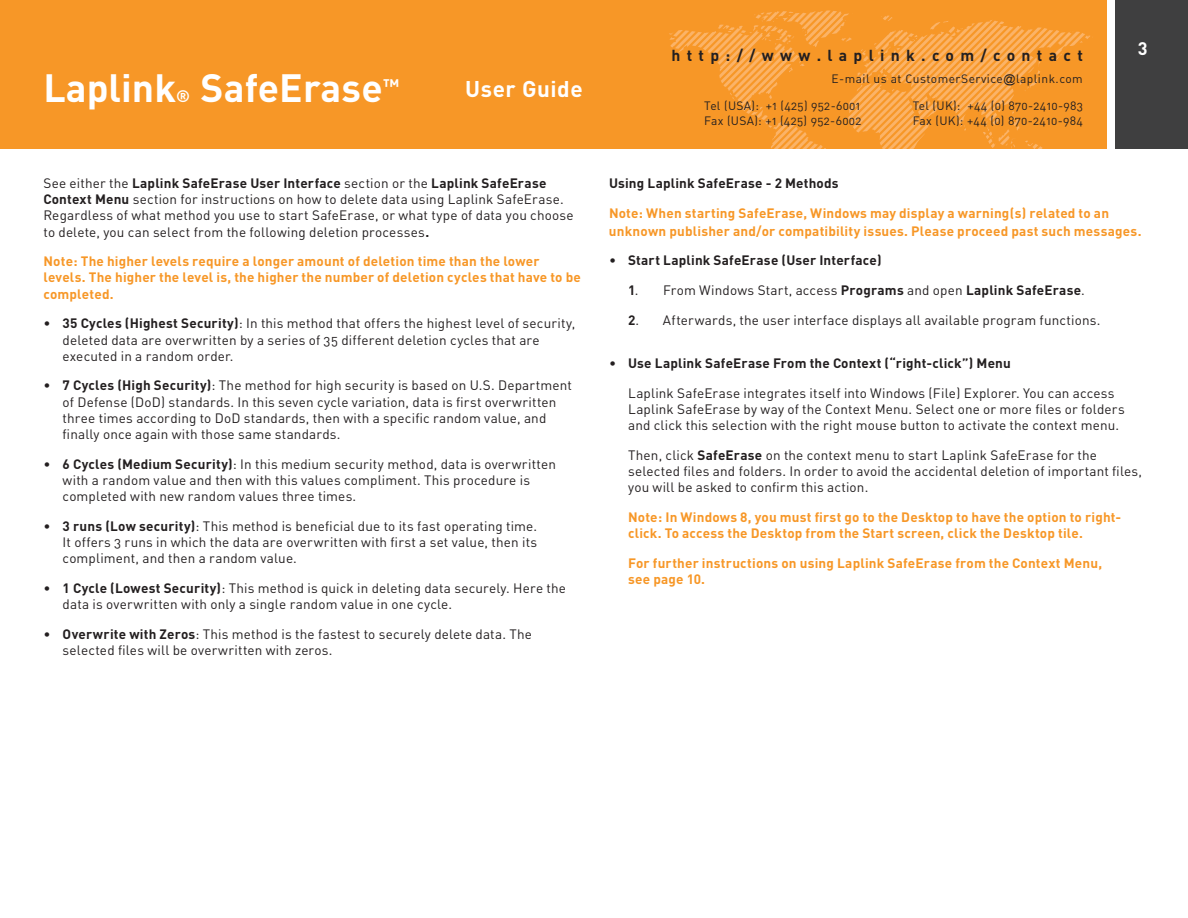
<style>
.page{position:relative;width:1188px;height:918px;background:#fff}
.page>*{position:absolute;margin:0;border:0;box-sizing:border-box;transform-origin:0 0}
.t1{font:700 39px "DIN";color:#fff}
.t2{font:700 22.5px "DIN";letter-spacing:.025em;color:#fff}
.t3{font:700 18px "DIN";color:#fff}
.t4{font:700 16.5px "DIN";color:#fff}
.t5{font:700 15.75px "DIN";letter-spacing:.4em;color:#231f20}
.t6{font:13.5px/16.2px "DIN Regular Alternate";letter-spacing:.01em;color:#231f20}
.t7{font:700 13.5px/16.2px "DIN";letter-spacing:.01em;color:#f79727}
.t8{font:700 13.5px "DIN";letter-spacing:.015em;color:#231f20}
.t9{font:12px/14.4px "DIN Regular Alternate";letter-spacing:.025em;color:#231f20}
.s1{font-family:"DIN Regular Alternate";font-weight:400}
.s2{font-family:"DIN";font-weight:700}
.s3{font-family:"Arial"}
</style>
<div class="page">
<div style="left:0;top:0;width:1107px;height:148px;background:#f79727"></div>
<svg style="left:669px;top:10px;width:424px;height:139px"></svg>
<div style="left:1116px;top:0;width:72px;height:148px;background:#3f3f40"></div>
<h1 class="t1" style="left:44px;top:63px;width:134px">Laplink</h1>
<p class="t4" style="left:176px;top:86px;width:15px">®</p>
<h1 class="t1" style="left:201px;top:63px;width:201px">SafeErase<sup>™</sup></h1>
<h2 class="t2" style="left:465px;top:74px;width:119px">User Guide</h2>
<p class="t8" style="left:44px;top:174px;width:504px"><span class="s1">See either the</span> Laplink SafeErase User Interface <span class="s1">section or the</span> Laplink SafeErase</p>
<p class="t6" style="left:43px;top:191px;width:532px"><span class="s2">Context Menu</span> section for instructions on how to delete data using Laplink SafeErase.<br>Regardless of what method you use to start SafeErase, or what type of data you choose to delete, you can select from the following deletion processes<span class="s2">.</span></p>
<p class="t7" style="left:44px;top:253px;width:539px">Note: The higher levels require a longer amount of deletion time than the lower levels. The higher the level is, the higher the number of deletion cycles that have to be completed.</p>
<p class="t6" style="left:63px;top:315px;width:514px;text-indent:-19px">• <span class="s2">35 Cycles (Highest Security)</span>: In this method that offers the highest level of security, deleted data are overwritten by a series of 35 different deletion cycles that are executed in a random order.</p>
<p class="t6" style="left:63px;top:377px;width:511px;text-indent:-19px">• <span class="s2">7 Cycles (High Security)</span>: The method for high security is based on U.S. Department of Defense (DoD) standards. In this seven cycle variation, data is first overwritten three times according to DoD standards, then with a specific random value, and finally once again with those same standards.</p>
<p class="t6" style="left:63px;top:455px;width:495px;text-indent:-19px">• <span class="s2">6 Cycles (Medium Security)</span>: In this medium security method, data is overwritten with a random value and then with this values compliment. This procedure is completed with new random values three times.</p>
<p class="t6" style="left:63px;top:517px;width:476px;text-align:justify;text-indent:-19px">• <span class="s2">3 runs (Low security)</span>: This method is beneficial due to its fast operating time.<br>It offers 3 runs in which the data are overwritten with first a set value, then its compliment, and then a random value.</p>
<p class="t6" style="left:63px;top:580px;width:505px;text-indent:-19px">• <span class="s2">1 Cycle (Lowest Security)</span>: This method is quick in deleting data securely. Here the data is overwritten with only a single random value in one cycle.</p>
<p class="t6" style="left:63px;top:625px;width:471px;text-indent:-19px">• <span class="s2">Overwrite with Zeros</span>: This method is the fastest to securely delete data. The selected files will be overwritten with zeros.</p>
<p class="t5" style="left:671px;top:45px;width:413px">http://www.laplink.com/contact</p>
<p class="t9" style="left:831px;top:71px;width:253px">E-mail us at CustomerService<span class="s3">@</span>laplink.com</p>
<p class="t9" style="left:704px;top:98px;width:159px">Tel (USA): +1 (425) 952-6001<br>Fax (USA): +1 (425) 952-6002</p>
<p class="t9" style="left:913px;top:98px;width:172px">Tel (UK): +44 (0) 870-2410-983<br>Fax (UK): +44 (0) 870-2410-984</p>
<h3 class="t3" style="left:1138px;top:37px;width:11px">3</h3>
<p class="t8" style="left:609px;top:174px;width:231px">Using Laplink SafeErase - 2 Methods</p>
<p class="t7" style="left:609px;top:203px;width:534px;line-height:18px">Note: When starting SafeErase, Windows may display a warning(s) related to an unknown publisher and/or compatibility issues. Please proceed past such messages.</p>
<p class="t8" style="left:609px;top:252px;width:274px"><span class="s1">•</span> Start Laplink SafeErase (User Interface)</p>
<p class="t6" style="left:628px;top:282px;width:458px"><span class="s2">1</span>. From Windows Start, access <span class="s2">Programs</span> and open <span class="s2">Laplink SafeErase</span>.</p>
<p class="t6" style="left:628px;top:311px;width:474px"><span class="s2">2</span>. Afterwards, the user interface displays all available program functions.</p>
<p class="t8" style="left:609px;top:354px;width:403px"><span class="s1">•</span> Use Laplink SafeErase From the Context (“right-click”) Menu</p>
<p class="t6" style="left:628px;top:384px;width:498px">Laplink SafeErase integrates itself into Windows (File) Explorer. You can access<br>Laplink SafeErase by way of the Context Menu. Select one or more files or folders and click this selection with the right mouse button to activate the context menu.</p>
<p class="t6" style="left:628px;top:446px;width:516px">Then, click <span class="s2">SafeErase</span> on the context menu to start Laplink SafeErase for the selected files and folders. In order to avoid the accidental deletion of important files, you will be asked to confirm this action.</p>
<p class="t7" style="left:628px;top:508px;width:495px">Note: In Windows 8, you must first go to the Desktop to have the option to right&shy;click. To access the Desktop from the Start screen, click the Desktop tile.</p>
<p class="t7" style="left:628px;top:554px;width:476px">For further instructions on using Laplink SafeErase from the Context Menu, see page 10.</p>
</div>
